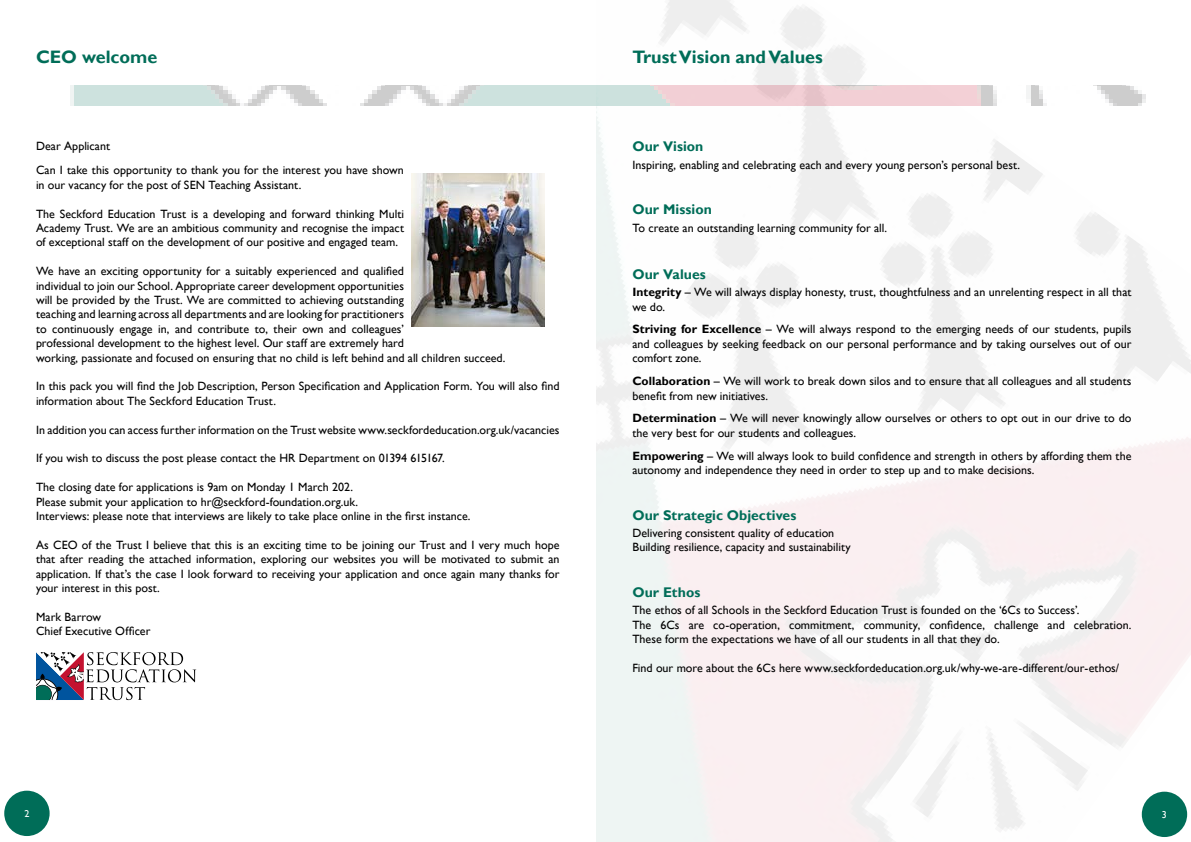
<style>
.page{position:relative;width:1191px;height:842px;background:#fff}
.page>*{position:absolute;margin:0;border:0;box-sizing:border-box;transform-origin:0 0}
.t1{font:700 18px "Gill Sans";color:#006d58}
.t2{font:700 14px "Gill Sans";letter-spacing:.005em;color:#006d58}
.t3{font:12px/14.4px "Gill Sans";color:#000}
.t4{font:10px "Gill Sans";color:#fff}
.s1{font-weight:700}
</style>
<div class="page">
<img style="left:595px;top:0;width:596px;height:842px">
<div style="left:4px;top:791px;width:46px;height:45px;background:#006d58;border-radius:50%"></div>
<img style="left:70px;top:85px;width:1121px;height:20px">
<svg style="left:36px;top:652px;width:160px;height:48px"></svg>
<img style="left:411px;top:173px;width:133px;height:153px">
<h1 class="t1" style="left:36px;top:47px;width:123px">CEO welcome</h1>
<p class="t3" style="left:36px;top:134px;width:369px;line-height:24.4px">Dear Applicant<br>Can I take this opportunity to thank you for the interest you have shown</p>
<p class="t3" style="left:36px;top:178px;width:267px">in our vacancy for the post of SEN Teaching Assistant.</p>
<p class="t3" style="left:36px;top:207px;width:369px;text-align:justify">The Seckford Education Trust is a developing and forward thinking Multi Academy Trust. We are an ambitious community and recognise the impact of exceptional staff on the development of our positive and engaged team.</p>
<p class="t3" style="left:36px;top:264px;width:471px">We have an exciting opportunity for a suitably experienced and qualified<br>individual to join our School. Appropriate career development opportunities<br>will be provided by the Trust. We are committed to achieving outstanding<br>teaching and learning across all departments and are looking for practitioners<br>to continuously engage in, and contribute to, their own and colleagues’<br>professional development to the highest level. Our staff are extremely hard<br>working, passionate and focused on ensuring that no child is left behind and all children succeed.</p>
<p class="t3" style="left:36px;top:379px;width:525px">In this pack you will find the Job Description, Person Specification and Application Form. You will also find information about The Seckford Education Trust.</p>
<p class="t3" style="left:36px;top:423px;width:525px">In addition you can access further information on the Trust website www.seckfordeducation.org.uk/vacancies</p>
<p class="t3" style="left:36px;top:451px;width:410px">If you wish to discuss the post please contact the HR Department on 01394 615167.</p>
<p class="t3" style="left:36px;top:480px;width:436px">The closing date for applications is 9am on Monday 1 March 202.<br>Please submit your application to hr@seckford-foundation.org.uk.<br>Interviews: please note that interviews are likely to take place online in the first instance.</p>
<p class="t3" style="left:36px;top:538px;width:525px;text-align:justify">As CEO of the Trust I believe that this is an exciting time to be joining our Trust and I very much hope that after reading the attached information, exploring our websites you will be motivated to submit an application. If that’s the case I look forward to receiving your application and once again many thanks for your interest in this post.</p>
<p class="t3" style="left:36px;top:610px;width:116px">Mark Barrow<br>Chief Executive Officer</p>
<h1 class="t1" style="left:632px;top:47px;width:192px">Trust Vision and Values</h1>
<p class="t2" style="left:632px;top:138px;width:73px">Our Vision</p>
<p class="t3" style="left:632px;top:158px;width:389px">Inspiring, enabling and celebrating each and every young person’s personal best.</p>
<p class="t2" style="left:632px;top:201px;width:81px">Our Mission</p>
<p class="t3" style="left:632px;top:220px;width:256px">To create an outstanding learning community for all.</p>
<p class="t2" style="left:632px;top:266px;width:75px">Our Values</p>
<p class="t3" style="left:632px;top:285px;width:500px"><span class="s1">Integrity</span> – We will always display honesty, trust, thoughtfulness and an unrelenting respect in all that we do.</p>
<p class="t3" style="left:632px;top:322px;width:500px;text-align:justify"><span class="s1">Striving for Excellence</span> – We will always respond to the emerging needs of our students, pupils and colleagues by seeking feedback on our personal performance and by taking ourselves out of our comfort zone.</p>
<p class="t3" style="left:632px;top:374px;width:500px"><span class="s1">Collaboration</span> – We will work to break down silos and to ensure that all colleagues and all students benefit from new initiatives.</p>
<p class="t3" style="left:632px;top:411px;width:500px"><span class="s1">Determination</span> – We will never knowingly allow ourselves or others to opt out in our drive to do the very best for our students and colleagues.</p>
<p class="t3" style="left:632px;top:449px;width:500px"><span class="s1">Empowering</span> – We will always look to build confidence and strength in others by affording them the autonomy and independence they need in order to step up and to make decisions.</p>
<p class="t2" style="left:632px;top:507px;width:165px">Our Strategic Objectives</p>
<p class="t3" style="left:632px;top:526px;width:220px">Delivering consistent quality of education<br>Building resilience, capacity and sustainability</p>
<p class="t2" style="left:632px;top:584px;width:69px">Our Ethos</p>
<p class="t3" style="left:632px;top:603px;width:500px">The ethos of all Schools in the Seckford Education Trust is founded on the ‘6Cs to Success’.<br>The 6Cs are co-operation, commitment, community, confidence, challenge and celebration.<br>These form the expectations we have of all our students in all that they do.</p>
<p class="t3" style="left:632px;top:661px;width:488px">Find our more about the 6Cs here www.seckfordeducation.org.uk/why-we-are-different/our-ethos/</p>
<p class="t4" style="left:24px;top:808px;width:6px">2</p>
<p class="t4" style="left:1162px;top:809px;width:6px">3</p>
</div>
